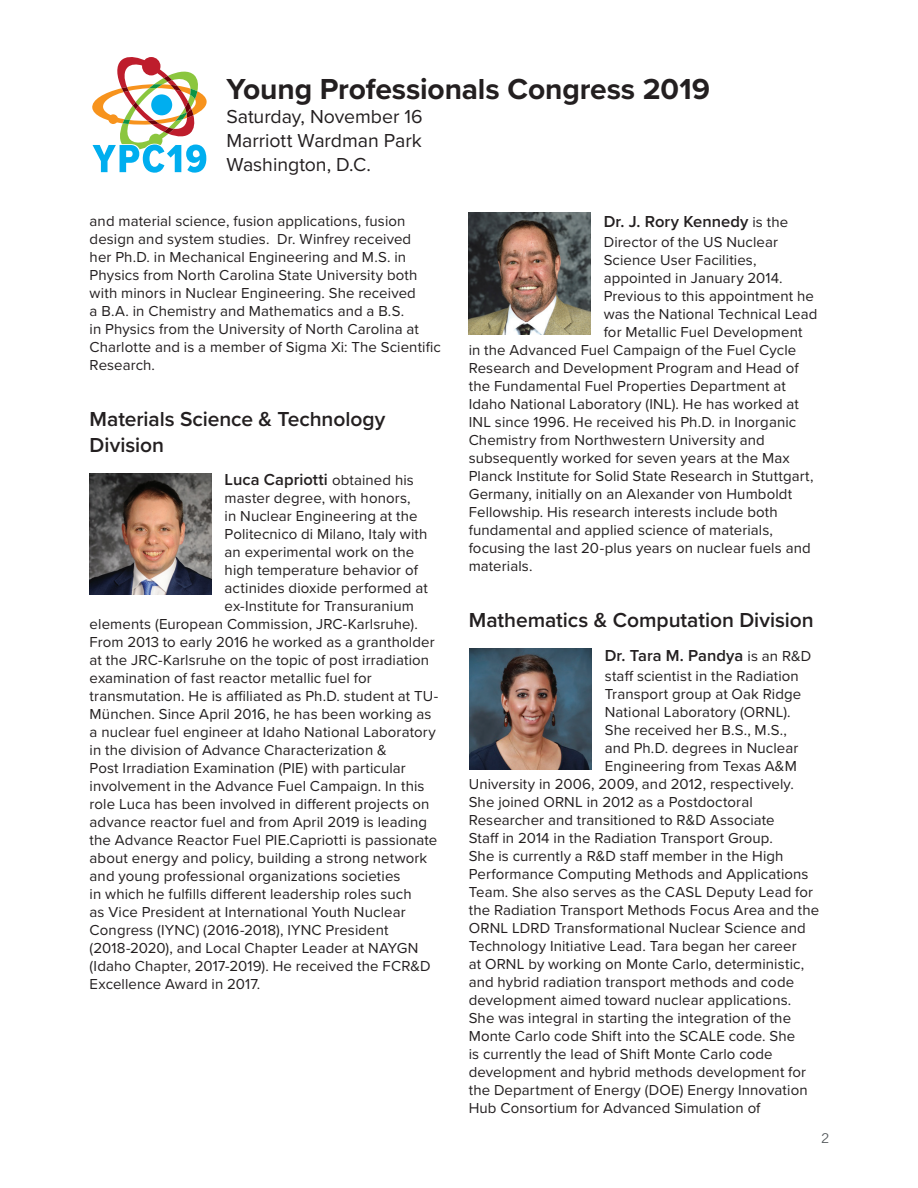
<style>
.page{position:relative;width:918px;height:1188px;background:#fff}
.page>*{position:absolute;margin:0;border:0;box-sizing:border-box;transform-origin:0 0}
.t1{font:700 30px "Proxima Nova";letter-spacing:-.005em;color:#231f20}
.t2{font:600 21px/25.2px "Proxima Nova";letter-spacing:-.005em;color:#231f20}
.t3{font:19.5px/24px "Proxima Nova";color:#231f20;text-align:justify}
.t4{font:600 16.5px "Proxima Nova";color:#231f20}
.t5{font:15px/18px "Proxima Nova";letter-spacing:.005em;color:#231f20}
.t6{font:13.5px "Trade Gothic LT Std";color:#52575a}
.s1{font-weight:400;font-size:15px}
</style>
<div class="page">
<svg style="left:92px;top:57px;width:115px;height:116px"></svg>
<img style="left:90px;top:473px;width:121px;height:122px">
<img style="left:469px;top:213px;width:121px;height:121px">
<img style="left:470px;top:648px;width:121px;height:122px">
<h1 class="t1" style="left:226px;top:67px;width:485px">Young Professionals Congress 2019</h1>
<h3 class="t3" style="left:226px;top:104px;width:198px">Saturday, November 16<br>Marriott Wardman Park Washington, D.C.</h3>
<p class="t5" style="left:90px;top:211px;width:353px">and material science, fusion applications, fusion design and system studies. Dr. Winfrey received<br>her Ph.D. in Mechanical Engineering and M.S. in Physics from North Carolina State University both with minors in Nuclear Engineering. She received<br>a B.A. in Chemistry and Mathematics and a B.S.<br>in Physics from the University of North Carolina at Charlotte and is a member of Sigma Xi: The Scientific Research.</p>
<p class="t2" style="left:90px;top:406px;width:297px">Materials Science &amp; Technology<br>Division</p>
<p class="t4" style="left:225px;top:467px;width:191px">Luca Capriotti <span class="s1">obtained his</span></p>
<p class="t5" style="left:225px;top:488px;width:187px">master degree, with honors,</p>
<p class="t5" style="left:225px;top:506px;width:194px">in Nuclear Engineering at the</p>
<p class="t5" style="left:225px;top:524px;width:204px">Politecnico di Milano, Italy with</p>
<p class="t5" style="left:225px;top:542px;width:191px">an experimental work on the</p>
<p class="t5" style="left:225px;top:560px;width:195px">high temperature behavior of</p>
<p class="t5" style="left:225px;top:578px;width:205px">actinides dioxide performed at</p>
<p class="t5" style="left:225px;top:596px;width:191px">ex-Institute for Transuranium</p>
<p class="t5" style="left:90px;top:614px;width:330px">elements (European Commission, JRC-Karlsruhe).</p>
<p class="t5" style="left:90px;top:632px;width:347px">From 2013 to early 2016 he worked as a grantholder</p>
<p class="t5" style="left:90px;top:650px;width:341px">at the JRC-Karlsruhe on the topic of post irradiation</p>
<p class="t5" style="left:90px;top:668px;width:284px">examination of fast reactor metallic fuel for</p>
<p class="t5" style="left:90px;top:686px;width:350px">transmutation. He is affiliated as Ph.D. student at TU-</p>
<p class="t5" style="left:90px;top:704px;width:343px">München. Since April 2016, he has been working as</p>
<p class="t5" style="left:90px;top:722px;width:348px">a nuclear fuel engineer at Idaho National Laboratory</p>
<p class="t5" style="left:90px;top:740px;width:299px">in the division of Advance Characterization &amp;</p>
<p class="t5" style="left:90px;top:758px;width:318px">Post Irradiation Examination (PIE) with particular</p>
<p class="t5" style="left:90px;top:776px;width:336px">involvement in the Advance Fuel Campaign. In this</p>
<p class="t5" style="left:90px;top:794px;width:341px">role Luca has been involved in different projects on</p>
<p class="t5" style="left:90px;top:812px;width:339px">advance reactor fuel and from April 2019 is leading</p>
<p class="t5" style="left:90px;top:830px;width:349px">the Advance Reactor Fuel PIE.Capriotti is passionate</p>
<p class="t5" style="left:90px;top:848px;width:339px">about energy and policy, building a strong network</p>
<p class="t5" style="left:90px;top:866px;width:312px">and young professional organizations societies</p>
<p class="t5" style="left:90px;top:884px;width:324px">in which he fulfills different leadership roles such</p>
<p class="t5" style="left:90px;top:902px;width:318px">as Vice President at International Youth Nuclear</p>
<p class="t5" style="left:90px;top:920px;width:300px">Congress (IYNC) (2016-2018), IYNC President</p>
<p class="t5" style="left:90px;top:938px;width:330px">(2018-2020), and Local Chapter Leader at NAYGN</p>
<p class="t5" style="left:90px;top:956px;width:342px">(Idaho Chapter, 2017-2019). He received the FCR&amp;D</p>
<p class="t5" style="left:90px;top:974px;width:172px">Excellence Award in 2017.</p>
<p class="t4" style="left:604px;top:209px;width:186px">Dr. J. Rory Kennedy <span class="s1">is the</span></p>
<p class="t5" style="left:604px;top:232px;width:176px">Director of the US Nuclear</p>
<p class="t5" style="left:604px;top:250px;width:154px">Science User Facilities,</p>
<p class="t5" style="left:604px;top:268px;width:180px">appointed in January 2014.</p>
<p class="t5" style="left:604px;top:286px;width:212px">Previous to this appointment he</p>
<p class="t5" style="left:604px;top:304px;width:215px">was the National Technical Lead</p>
<p class="t5" style="left:604px;top:322px;width:200px">for Metallic Fuel Development</p>
<p class="t5" style="left:469px;top:340px;width:329px">in the Advanced Fuel Campaign of the Fuel Cycle</p>
<p class="t5" style="left:469px;top:358px;width:331px">Research and Development Program and Head of</p>
<p class="t5" style="left:469px;top:376px;width:319px">the Fundamental Fuel Properties Department at</p>
<p class="t5" style="left:469px;top:394px;width:332px">Idaho National Laboratory (INL). He has worked at</p>
<p class="t5" style="left:469px;top:412px;width:329px">INL since 1996. He received his Ph.D. in Inorganic</p>
<p class="t5" style="left:469px;top:430px;width:297px">Chemistry from Northwestern University and</p>
<p class="t5" style="left:469px;top:448px;width:323px">subsequently worked for seven years at the Max</p>
<p class="t5" style="left:469px;top:466px;width:346px">Planck Institute for Solid State Research in Stuttgart,</p>
<p class="t5" style="left:469px;top:484px;width:325px">Germany, initially on an Alexander von Humboldt</p>
<p class="t5" style="left:469px;top:502px;width:311px">Fellowship. His research interests include both</p>
<p class="t5" style="left:469px;top:520px;width:306px">fundamental and applied science of materials,</p>
<p class="t5" style="left:469px;top:538px;width:343px">focusing the last 20-plus years on nuclear fuels and</p>
<p class="t5" style="left:469px;top:556px;width:65px">materials.</p>
<p class="t2" style="left:469px;top:607px;width:346px">Mathematics &amp; Computation Division</p>
<p class="t4" style="left:605px;top:643px;width:208px">Dr. Tara M. Pandya <span class="s1">is an R&amp;D</span></p>
<p class="t5" style="left:605px;top:666px;width:196px">staff scientist in the Radiation</p>
<p class="t5" style="left:605px;top:684px;width:198px">Transport group at Oak Ridge</p>
<p class="t5" style="left:605px;top:702px;width:187px">National Laboratory (ORNL).</p>
<p class="t5" style="left:605px;top:720px;width:184px">She received her B.S., M.S.,</p>
<p class="t5" style="left:605px;top:738px;width:195px">and Ph.D. degrees in Nuclear</p>
<p class="t5" style="left:605px;top:756px;width:194px">Engineering from Texas A&amp;M</p>
<p class="t5" style="left:469px;top:774px;width:327px">University in 2006, 2009, and 2012, respectively.</p>
<p class="t5" style="left:469px;top:792px;width:286px">She joined ORNL in 2012 as a Postdoctoral</p>
<p class="t5" style="left:469px;top:810px;width:307px">Researcher and transitioned to R&amp;D Associate</p>
<p class="t5" style="left:469px;top:828px;width:306px">Staff in 2014 in the Radiation Transport Group.</p>
<p class="t5" style="left:469px;top:846px;width:316px">She is currently a R&amp;D staff member in the High</p>
<p class="t5" style="left:469px;top:864px;width:341px">Performance Computing Methods and Applications</p>
<p class="t5" style="left:469px;top:882px;width:346px">Team. She also serves as the CASL Deputy Lead for</p>
<p class="t5" style="left:469px;top:900px;width:352px">the Radiation Transport Methods Focus Area and the</p>
<p class="t5" style="left:469px;top:918px;width:339px">ORNL LDRD Transformational Nuclear Science and</p>
<p class="t5" style="left:469px;top:936px;width:329px">Technology Initiative Lead. Tara began her career</p>
<p class="t5" style="left:469px;top:954px;width:337px">at ORNL by working on Monte Carlo, deterministic,</p>
<p class="t5" style="left:469px;top:972px;width:327px">and hybrid radiation transport methods and code</p>
<p class="t5" style="left:469px;top:990px;width:324px">development aimed toward nuclear applications.</p>
<p class="t5" style="left:469px;top:1008px;width:324px">She was integral in starting the integration of the</p>
<p class="t5" style="left:469px;top:1026px;width:328px">Monte Carlo code Shift into the SCALE code. She</p>
<p class="t5" style="left:469px;top:1044px;width:305px">is currently the lead of Shift Monte Carlo code</p>
<p class="t5" style="left:469px;top:1062px;width:339px">development and hybrid methods development for</p>
<p class="t5" style="left:469px;top:1080px;width:340px">the Department of Energy (DOE) Energy Innovation</p>
<p class="t5" style="left:469px;top:1098px;width:293px">Hub Consortium for Advanced Simulation of</p>
<p class="t6" style="left:821px;top:1130px;width:10px">2</p>
</div>
